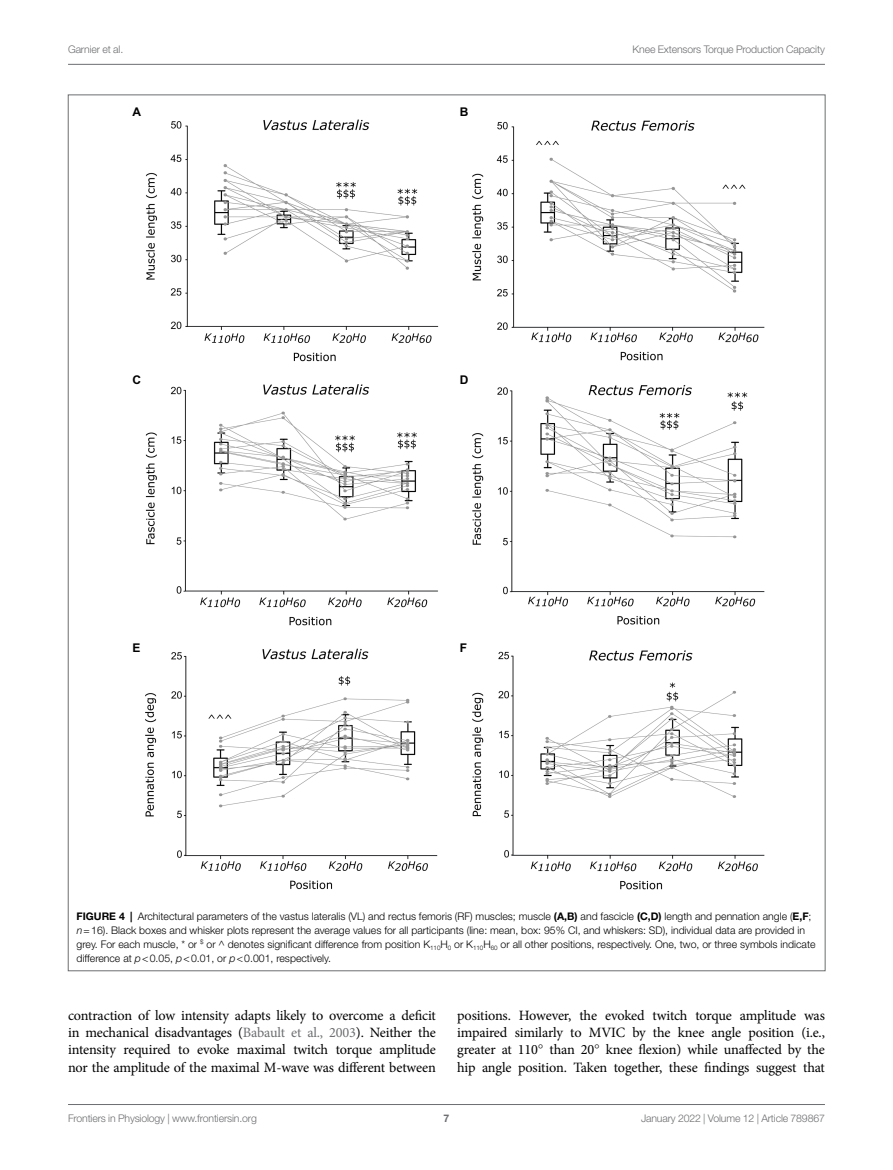
<style>
.page{position:relative;width:893px;height:1170px;background:#fff}
.page>*{position:absolute;margin:0;border:0;box-sizing:border-box;transform-origin:0 0}
.TEXT{font:14.25px/17.2px "Minion Pro";letter-spacing:-.01em;color:#000;text-align:justify}
.t1{font:700 12px "Arial";color:#000}
.FIG_LEG{font:300 10.5px/14.2px "Helvetica Neue LT Std";color:#000}
.t2{font:300 10.5px "Helvetica Neue LT Std";letter-spacing:-.015em;color:#6d6e71}
.t3{font:700 10.5px "Helvetica Neue LT Std";color:#6d6e71}
.s1{font-weight:700}
.s2{font-style:italic}
.s3{color:#6d6e71}
.s4{font-family:"STIX General"}
</style>
<div class="page">
<hr style="left:68px;top:64px;width:757px;height:1px;background:#6d6e71">
<hr style="left:68px;top:1104px;width:757px;height:1px;background:#6d6e71">
<img style="left:145px;top:119px;width:620px;height:771px">
<p class="t2" style="left:68px;top:42px;width:57px">Garnier et al.</p>
<p class="t2" style="left:633px;top:42px;width:194px">Knee Extensors Torque Production Capacity</p>
<p class="t1" style="left:132px;top:103px;width:10px">A</p>
<p class="t1" style="left:460px;top:103px;width:10px">B</p>
<p class="t1" style="left:132px;top:371px;width:10px">C</p>
<p class="t1" style="left:460px;top:371px;width:10px">D</p>
<p class="t1" style="left:132px;top:639px;width:10px">E</p>
<p class="t1" style="left:460px;top:639px;width:9px">F</p>
<p class="FIG_LEG" style="left:77px;top:908px;width:740px"><span class="s1">FIGURE 4 |</span> Architectural parameters of the vastus lateralis (VL) and rectus femoris (RF) muscles; muscle <span class="s1">(A,B)</span> and fascicle <span class="s1">(C,D)</span> length and pennation angle (<span class="s1">E,F</span>; <span class="s2">n</span>=16). Black boxes and whisker plots represent the average values for all participants (line: mean, box: 95% CI, and whiskers: SD), individual data are provided in grey. For each muscle, * or <sup>$</sup> or ^ denotes significant difference from position K<sub>110</sub>H<sub>0</sub> or K<sub>110</sub>H<sub>60</sub> or all other positions, respectively. One, two, or three symbols indicate difference at <span class="s2">p</span>&lt;0.05, <span class="s2">p</span>&lt;0.01, or <span class="s2">p</span>&lt;0.001, respectively.</p>
<p class="TEXT" style="left:68px;top:1006px;width:369px">contraction of low intensity adapts likely to overcome a deficit in mechanical disadvantages (<span class="s3">Babault et al., 2003</span>). Neither the intensity required to evoke maximal twitch torque amplitude nor the amplitude of the maximal M-wave was different between</p>
<p class="TEXT" style="left:457px;top:1006px;width:369px">positions. However, the evoked twitch torque amplitude was impaired similarly to MVIC by the knee angle position (i.e., greater at 110<span class="s4">°</span> than 20<span class="s4">°</span> knee flexion) while unaffected by the hip angle position. Taken together, these findings suggest that</p>
<p class="t2" style="left:68px;top:1111px;width:190px">Frontiers in Physiology | www.frontiersin.org</p>
<p class="t3" style="left:444px;top:1111px;width:7px">7</p>
<p class="t2" style="left:641px;top:1111px;width:185px">January 2022 | Volume 12 | Article 789867</p>
</div>
